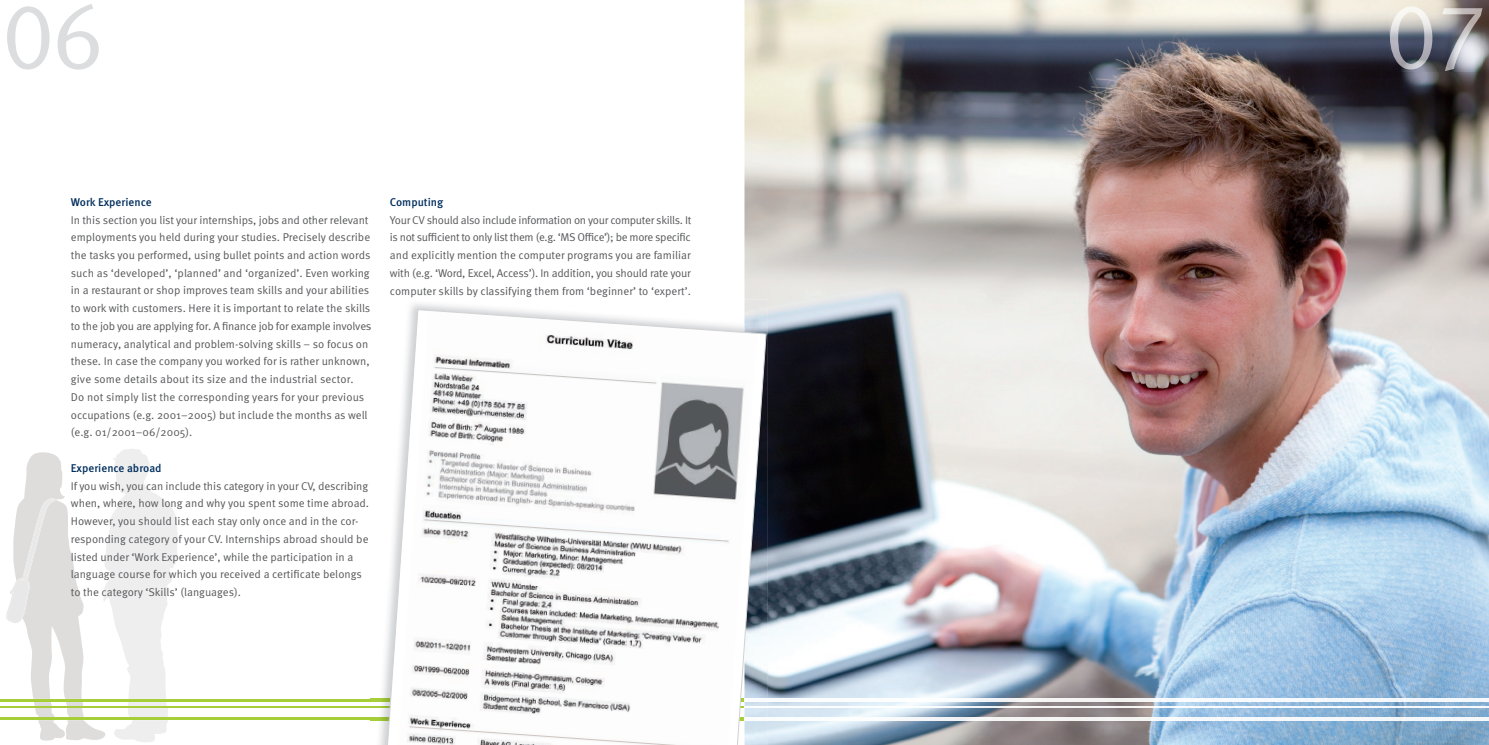
<style>
.page{position:relative;width:1489px;height:745px;background:#fff}
.page>*{position:absolute;margin:0;border:0;box-sizing:border-box;transform-origin:0 0}
.t1{font:92.5px "Meta Caps";color:#dcdddf}
.t2{font:11.25px/17.8px "Meta OT";color:#57585a}
.t3{font:500 11.25px "Meta OT";color:#002e5e}
</style>
<div class="page">
<img style="left:744px;top:0;width:744px;height:744px">
<svg style="left:6px;top:449px;width:172px;height:292px"></svg>
<hr style="left:0;top:698px;width:744px;height:3px;background:#a6ce39">
<hr style="left:0;top:717px;width:744px;height:2px;background:#a6ce39">
<hr style="left:0;top:706px;width:744px;height:1px;background:#a6ce39">
<img style="left:767px;top:698px;width:721px;height:3px">
<img style="left:767px;top:717px;width:721px;height:2px">
<img style="left:767px;top:706px;width:721px;height:1px">
<img style="left:1389px;top:6px;width:93px;height:65px">
<img style="left:371px;top:299px;width:396px;height:445px">
<svg style="left:382px;top:309px;width:384px;height:435px"></svg>
<h1 class="t1" style="left:4px;top:-18px;width:100px">06</h1>
<p class="t3" style="left:71px;top:195px;width:82px">Work Experience</p>
<p class="t2" style="left:71px;top:211px;width:302px">In this section you list your internships, jobs and other relevant employments you held during your studies. Precisely describe the tasks you performed, using bullet points and action words such as ‘developed’, ‘planned’ and ‘organized’. Even working in a restaurant or shop improves team skills and your abilities to work with customers. Here it is important to relate the skills to the job you are applying for. A finance job for example involves numeracy, analytical and problem-solving skills – so focus on these. In case the company you worked for is rather unknown, give some details about its size and the industrial sector.<br>Do not simply list the corresponding years for your previous occupations (e.g. 2001–2005) but include the months as well (e.g. 01/2001–06/2005).</p>
<p class="t3" style="left:71px;top:460px;width:92px">Experience abroad</p>
<p class="t2" style="left:71px;top:476px;width:300px">If you wish, you can include this category in your CV, describing when, where, how long and why you spent some time abroad.<br>However, you should list each stay only once and in the cor&shy;responding category of your CV. Internships abroad should be listed under ‘Work Experience’, while the participation in a language course for which you received a certificate belongs to the category ‘Skills’ (languages).</p>
<p class="t3" style="left:390px;top:195px;width:55px">Computing</p>
<p class="t2" style="left:390px;top:211px;width:303px;text-align:justify">Your CV should also include information on your computer skills. It is not sufficient to only list them (e.g. ‘MS Office’); be more specific and explicitly mention the computer programs you are familiar with (e.g. ‘Word, Excel, Access’). In addition, you should rate your computer skills by classifying them from ‘beginner’ to ‘expert’.</p>
</div>
